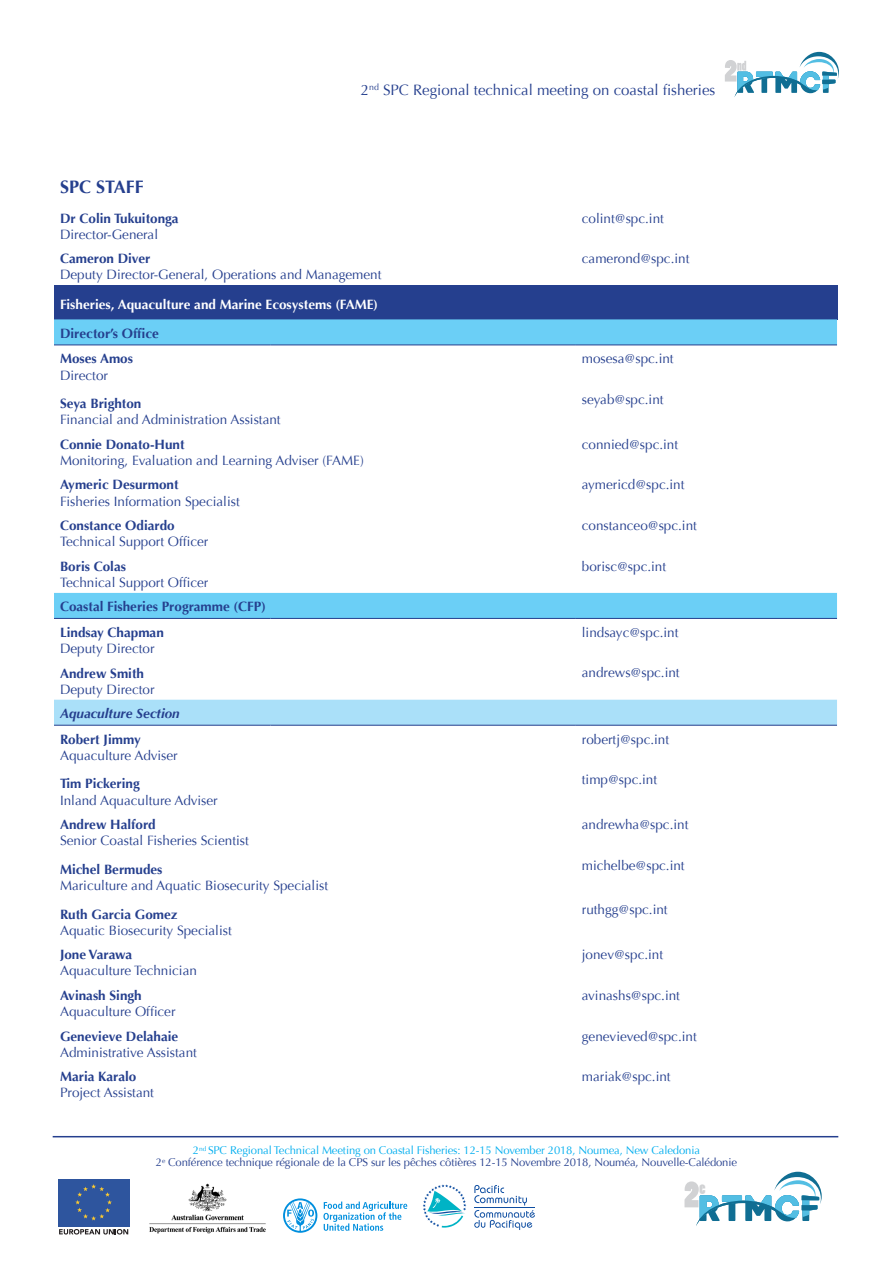
<style>
.page{position:relative;width:893px;height:1263px;background:#fff}
.page>*{position:absolute;margin:0;border:0;box-sizing:border-box;transform-origin:0 0}
.t1{font:700 18px "Optima";color:#253f8e}
.t2{font:16.05px "Poplar Std";color:#d1d2d4}
.t3{font:15px "Optima";color:#253f8e}
.t4{font:13.5px "Optima";color:#253f8e}
.t5{font:700 13.5px "Optima";color:#253f8e}
.t6{font:700 13.5px "Optima";color:#fff}
.t7{font:italic 700 13.5px "Optima";color:#253f8e}
.t8{font:11.25px/12px "Optima";letter-spacing:-.01em;color:#253f8e;text-align:center}
.s1{color:#00aeef}
</style>
<div class="page">
<svg style="left:684px;top:1172px;width:138px;height:54px"></svg>
<hr style="left:53px;top:1136px;width:785px;height:1px;background:#253f8e">
<svg style="left:725px;top:52px;width:114px;height:45px"></svg>
<div style="left:58px;top:1178px;width:71px;height:48px;background:#2e559e"></div>
<svg style="left:75px;top:1184px;width:37px;height:36px"></svg>
<svg style="left:59px;top:1229px;width:69px;height:5px"></svg>
<img style="left:149px;top:1183px;width:117px;height:51px">
<svg style="left:283px;top:1198px;width:34px;height:35px"></svg>
<svg style="left:323px;top:1201px;width:84px;height:30px"></svg>
<svg style="left:474px;top:1185px;width:61px;height:45px"></svg>
<hr style="left:474px;top:1207px;width:61px;height:1px;background:#0d4da1">
<svg style="left:423px;top:1184px;width:43px;height:43px"></svg>
<div style="left:54px;top:285px;width:783px;height:34px;background:#253f8e"></div>
<svg style="left:54px;top:319px;width:783px;height:299px"></svg>
<div style="left:54px;top:700px;width:783px;height:25px;background:#aae0f9"></div>
<hr style="left:54px;top:618px;width:217px;height:1px;background:#253f8e">
<hr style="left:271px;top:618px;width:305px;height:1px;background:#253f8e">
<hr style="left:576px;top:618px;width:261px;height:1px;background:#253f8e">
<hr style="left:54px;top:345px;width:217px;height:1px;background:#253f8e">
<hr style="left:271px;top:345px;width:305px;height:1px;background:#253f8e">
<hr style="left:576px;top:345px;width:261px;height:1px;background:#253f8e">
<hr style="left:54px;top:725px;width:217px;height:1px;background:#253f8e">
<hr style="left:271px;top:725px;width:305px;height:1px;background:#253f8e">
<hr style="left:576px;top:725px;width:261px;height:1px;background:#253f8e">
<p class="t1" style="left:60px;top:176px;width:85px">SPC STAFF</p>
<p class="t5" style="left:60px;top:210px;width:120px">Dr Colin Tukuitonga</p>
<p class="t4" style="left:60px;top:226px;width:100px">Director-General</p>
<p class="t3" style="left:361px;top:81px;width:356px">2<sup>nd</sup> SPC Regional technical meeting on coastal fisheries</p>
<p class="t4" style="left:582px;top:210px;width:84px">colint@spc.int</p>
<p class="t5" style="left:60px;top:251px;width:92px">Cameron Diver</p>
<p class="t4" style="left:60px;top:267px;width:323px">Deputy Director-General, Operations and Management</p>
<p class="t4" style="left:582px;top:251px;width:109px">camerond@spc.int</p>
<p class="t6" style="left:60px;top:296px;width:320px">Fisheries, Aquaculture and Marine Ecosystems (FAME)</p>
<p class="t5" style="left:60px;top:325px;width:101px">Director’s Office</p>
<p class="t5" style="left:60px;top:351px;width:75px">Moses Amos</p>
<p class="t4" style="left:60px;top:367px;width:50px">Director</p>
<p class="t4" style="left:582px;top:351px;width:93px">mosesa@spc.int</p>
<p class="t5" style="left:60px;top:396px;width:83px">Seya Brighton</p>
<p class="t4" style="left:60px;top:412px;width:222px">Financial and Administration Assistant</p>
<p class="t4" style="left:582px;top:392px;width:83px">seyab@spc.int</p>
<p class="t5" style="left:60px;top:436px;width:126px">Connie Donato-Hunt</p>
<p class="t4" style="left:60px;top:453px;width:305px">Monitoring, Evaluation and Learning Adviser (FAME)</p>
<p class="t4" style="left:582px;top:436px;width:98px">connied@spc.int</p>
<p class="t5" style="left:60px;top:477px;width:120px">Aymeric Desurmont</p>
<p class="t4" style="left:60px;top:493px;width:181px">Fisheries Information Specialist</p>
<p class="t4" style="left:582px;top:477px;width:104px">aymericd@spc.int</p>
<p class="t5" style="left:60px;top:518px;width:116px">Constance Odiardo</p>
<p class="t4" style="left:60px;top:534px;width:150px">Technical Support Officer</p>
<p class="t4" style="left:582px;top:518px;width:117px">constanceo@spc.int</p>
<p class="t5" style="left:60px;top:558px;width:68px">Boris Colas</p>
<p class="t4" style="left:60px;top:574px;width:150px">Technical Support Officer</p>
<p class="t4" style="left:582px;top:558px;width:86px">borisc@spc.int</p>
<p class="t5" style="left:60px;top:599px;width:207px">Coastal Fisheries Programme (CFP)</p>
<p class="t5" style="left:60px;top:624px;width:105px">Lindsay Chapman</p>
<p class="t4" style="left:60px;top:641px;width:96px">Deputy Director</p>
<p class="t4" style="left:582px;top:624px;width:98px">lindsayc@spc.int</p>
<p class="t5" style="left:60px;top:665px;width:86px">Andrew Smith</p>
<p class="t4" style="left:60px;top:681px;width:96px">Deputy Director</p>
<p class="t4" style="left:582px;top:665px;width:99px">andrews@spc.int</p>
<p class="t7" style="left:60px;top:705px;width:121px">Aquaculture Section</p>
<p class="t5" style="left:60px;top:731px;width:82px">Robert Jimmy</p>
<p class="t4" style="left:60px;top:747px;width:119px">Aquaculture Adviser</p>
<p class="t4" style="left:582px;top:731px;width:89px">robertj@spc.int</p>
<p class="t5" style="left:60px;top:776px;width:81px">Tim Pickering</p>
<p class="t4" style="left:60px;top:792px;width:159px">Inland Aquaculture Adviser</p>
<p class="t4" style="left:582px;top:772px;width:77px">timp@spc.int</p>
<p class="t5" style="left:60px;top:817px;width:97px">Andrew Halford</p>
<p class="t4" style="left:60px;top:833px;width:190px">Senior Coastal Fisheries Scientist</p>
<p class="t4" style="left:582px;top:817px;width:108px">andrewha@spc.int</p>
<p class="t5" style="left:60px;top:861px;width:104px">Michel Bermudes</p>
<p class="t4" style="left:60px;top:878px;width:270px">Mariculture and Aquatic Biosecurity Specialist</p>
<p class="t4" style="left:582px;top:857px;width:104px">michelbe@spc.int</p>
<p class="t5" style="left:60px;top:906px;width:119px">Ruth Garcia Gomez</p>
<p class="t4" style="left:60px;top:922px;width:173px">Aquatic Biosecurity Specialist</p>
<p class="t4" style="left:582px;top:902px;width:87px">ruthgg@spc.int</p>
<p class="t5" style="left:60px;top:947px;width:74px">Jone Varawa</p>
<p class="t4" style="left:60px;top:963px;width:138px">Aquaculture Technician</p>
<p class="t4" style="left:582px;top:947px;width:83px">jonev@spc.int</p>
<p class="t5" style="left:60px;top:987px;width:83px">Avinash Singh</p>
<p class="t4" style="left:60px;top:1004px;width:117px">Aquaculture Officer</p>
<p class="t4" style="left:582px;top:987px;width:100px">avinashs@spc.int</p>
<p class="t5" style="left:60px;top:1028px;width:120px">Genevieve Delahaie</p>
<p class="t4" style="left:60px;top:1044px;width:138px">Administrative Assistant</p>
<p class="t4" style="left:582px;top:1028px;width:116px">genevieved@spc.int</p>
<p class="t5" style="left:60px;top:1069px;width:78px">Maria Karalo</p>
<p class="t4" style="left:60px;top:1085px;width:96px">Project Assistant</p>
<p class="t4" style="left:582px;top:1069px;width:90px">mariak@spc.int</p>
<p class="t8" style="left:156px;top:1144px;width:583px"><span class="s1">2</span><sup>nd</sup> <span class="s1">SPC Regional Technical Meeting on Coastal Fisheries: 12-15 November 2018, Noumea, New Caledonia<br></span>2<sup>e</sup> Conférence technique régionale de la CPS sur les pêches côtières 12-15 Novembre 2018, Nouméa, Nouvelle-Calédonie</p>
<p class="t2" style="left:699px;top:1180px;width:8px">e</p>
</div>
